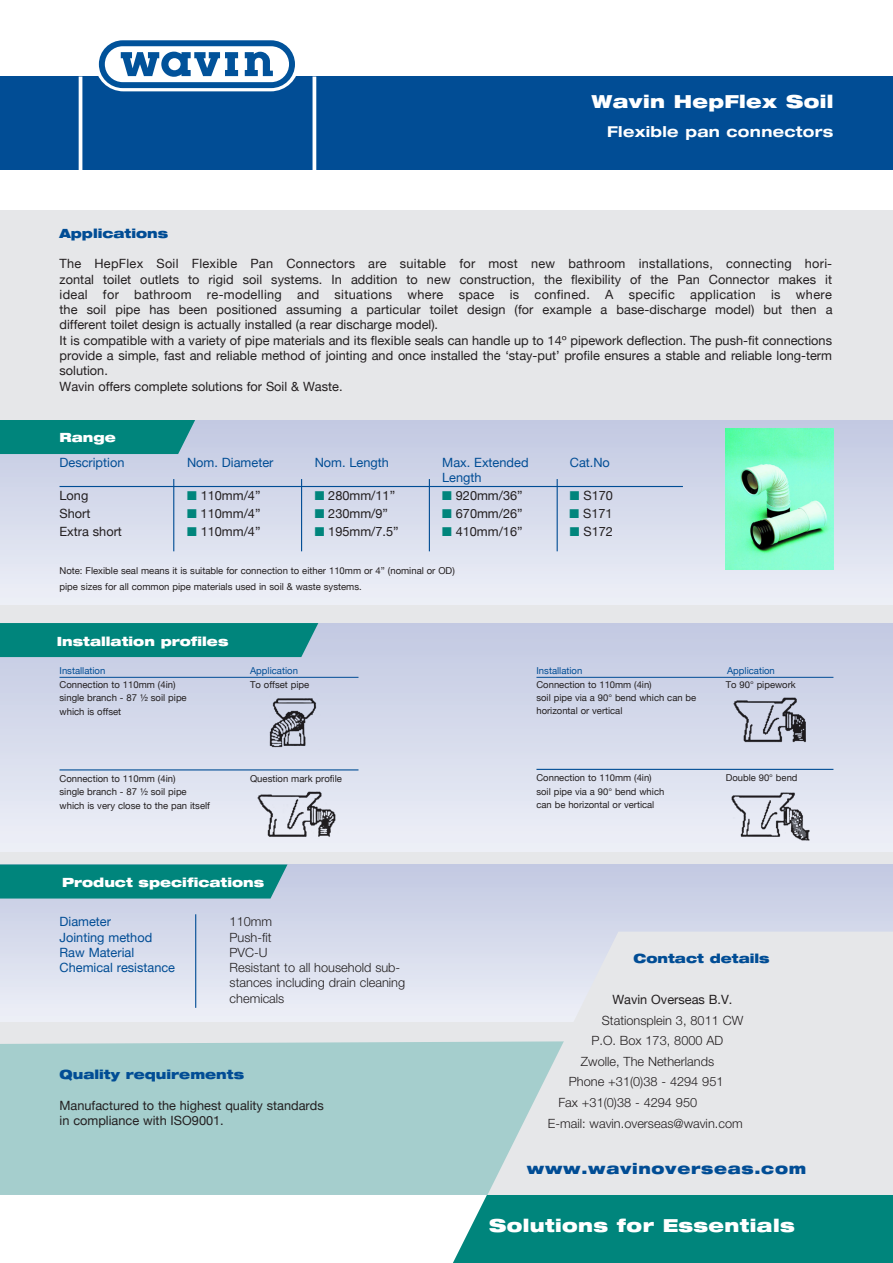
<style>
.page{position:relative;width:893px;height:1263px;background:#fff}
.page>*{position:absolute;margin:0;border:0;box-sizing:border-box;transform-origin:0 0}
.Normaal{font:900 expanded 18px "Helvetica Neue";letter-spacing:.02em;color:#fff}
.t1{font:900 expanded 15px "Helvetica Neue";letter-spacing:.045em;color:#014d95}
.Normaal-2{font:700 expanded 15px "Helvetica Neue";letter-spacing:.02em;color:#fff}
.Normaal-3{font:12.75px/15.3px "Helvetica Neue";color:#231f20;text-align:justify}
.Normaal-4{font:300 12.75px "Helvetica Neue";color:#231f20}
.wavin_nieuw_opsom_te{font:12.75px "Helvetica Neue";color:#014d95}
.wavin_nieuw_opsom_te-2{font:300 12.75px/15.3px "Helvetica Neue";color:#231f20}
.Tussenkoppen{font:900 expanded 12.75px "Helvetica Neue";color:#fff}
.Tussenkoppen-2{font:900 expanded 12.75px "Helvetica Neue";color:#014d95}
.Normaal-5{font:9.6px/15.3px "Helvetica Neue";color:#231f20}
.wavin_nieuw_opsom_te-3{font:9.6px "Helvetica Neue";color:#014d95}
.Normaal-6{font:9.45px "Helvetica Neue";color:#231f20}
.s1{color:#00857c}
</style>
<div class="page">
<div style="left:0;top:210px;width:893px;height:985px;background:#e6e7e9"></div>
<div style="left:0;top:77px;width:893px;height:93px;background:#014d95"></div>
<svg style="left:95px;top:40px;width:204px;height:51px"></svg>
<hr style="left:79px;top:77px;width:3px;height:93px;background:#fff">
<hr style="left:313px;top:77px;width:3px;height:93px;background:#fff">
<div style="left:453px;top:1195px;width:440px;height:68px;background:#00857c"></div>
<div style="left:0;top:421px;width:893px;height:184px;background:linear-gradient(to bottom,#c1c8e1,#edeff7)"></div>
<div style="left:0;top:623px;width:893px;height:229px;background:linear-gradient(to bottom,#c2c8e2,#edf0f7)"></div>
<div style="left:0;top:864px;width:893px;height:158px;background:linear-gradient(to bottom,#c0c8e1,#edeff7)"></div>
<div style="left:0;top:1041px;width:487px;height:154px;background:#a5cecd"></div>
<svg style="left:487px;top:932px;width:406px;height:263px"></svg>
<div style="left:0;top:420px;width:195px;height:34px;background:#00857c"></div>
<div style="left:0;top:623px;width:318px;height:34px;background:#00857c"></div>
<div style="left:0;top:864px;width:287px;height:34px;background:#00857c"></div>
<hr style="left:195px;top:914px;width:1px;height:94px;background:#014d95">
<hr style="left:60px;top:486px;width:623px;height:1px;background:#014d95">
<hr style="left:173px;top:479px;width:1px;height:72px;background:#014d95">
<hr style="left:557px;top:479px;width:1px;height:72px;background:#014d95">
<hr style="left:301px;top:479px;width:1px;height:72px;background:#014d95">
<hr style="left:429px;top:479px;width:1px;height:72px;background:#014d95">
<hr style="left:60px;top:677px;width:298px;height:1px;background:#014d95">
<img style="left:254px;top:693px;width:84px;height:57px">
<img style="left:254px;top:790px;width:84px;height:56px">
<hr style="left:60px;top:769px;width:298px;height:1px;background:#014d95">
<hr style="left:536px;top:677px;width:297px;height:1px;background:#014d95">
<img style="left:730px;top:695px;width:83px;height:56px">
<img style="left:730px;top:790px;width:83px;height:56px">
<hr style="left:536px;top:769px;width:297px;height:1px;background:#014d95">
<img style="left:726px;top:428px;width:107px;height:142px">
<p class="Normaal" style="left:592px;top:90px;width:243px">Wavin HepFlex Soil</p>
<p class="Normaal-2" style="left:607px;top:122px;width:228px">Flexible pan connectors</p>
<p class="Tussenkoppen-2" style="left:60px;top:225px;width:110px">Applications</p>
<p class="Normaal-3" style="left:60px;top:256px;width:774px">The HepFlex Soil Flexible Pan Connectors are suitable for most new bathroom installations, connecting hori&shy;zontal toilet outlets to rigid soil systems. In addition to new construction, the flexibility of the Pan Connector makes it ideal for bathroom re-modelling and situations where space is confined. A specific application is where the soil pipe has been positioned assuming a particular toilet design (for example a base-discharge model) but then a different toilet design is actually installed (a rear discharge model).</p>
<p class="Normaal-3" style="left:60px;top:332px;width:774px">It is compatible with a variety of pipe materials and its flexible seals can handle up to 14º pipework deflection. The push-fit connections provide a simple, fast and reliable method of jointing and once installed the ‘stay-put’ profile ensures a stable and reliable long-term solution.</p>
<p class="Normaal-3" style="left:60px;top:378px;width:285px">Wavin offers complete solutions for Soil &amp; Waste.</p>
<p class="Tussenkoppen" style="left:60px;top:429px;width:58px">Range</p>
<p class="wavin_nieuw_opsom_te" style="left:60px;top:455px;width:66px">Description</p>
<p class="wavin_nieuw_opsom_te" style="left:187px;top:455px;width:88px">Nom. Diameter</p>
<p class="wavin_nieuw_opsom_te" style="left:315px;top:455px;width:76px">Nom. Length</p>
<p class="wavin_nieuw_opsom_te" style="left:442px;top:455px;width:88px">Max. Extended</p>
<p class="wavin_nieuw_opsom_te" style="left:570px;top:455px;width:42px">Cat.No</p>
<p class="wavin_nieuw_opsom_te" style="left:442px;top:470px;width:41px">Length</p>
<p class="Normaal-3" style="left:60px;top:488px;width:30px">Long</p>
<p class="Normaal-3" style="left:187px;top:488px;width:75px"><span class="s1">■</span> 110mm/4”</p>
<p class="Normaal-3" style="left:315px;top:488px;width:82px"><span class="s1">■</span> 280mm/11”</p>
<p class="Normaal-3" style="left:442px;top:488px;width:82px"><span class="s1">■</span> 920mm/36”</p>
<p class="Normaal-3" style="left:570px;top:488px;width:45px"><span class="s1">■</span> S170</p>
<p class="Normaal-3" style="left:60px;top:506px;width:32px">Short</p>
<p class="Normaal-3" style="left:187px;top:506px;width:75px"><span class="s1">■</span> 110mm/4”</p>
<p class="Normaal-3" style="left:315px;top:506px;width:75px"><span class="s1">■</span> 230mm/9”</p>
<p class="Normaal-3" style="left:442px;top:506px;width:82px"><span class="s1">■</span> 670mm/26”</p>
<p class="Normaal-3" style="left:570px;top:506px;width:45px"><span class="s1">■</span> S171</p>
<p class="Normaal-3" style="left:60px;top:524px;width:64px">Extra short</p>
<p class="Normaal-3" style="left:187px;top:524px;width:75px"><span class="s1">■</span> 110mm/4”</p>
<p class="Normaal-3" style="left:315px;top:524px;width:86px"><span class="s1">■</span> 195mm/7.5”</p>
<p class="Normaal-3" style="left:442px;top:524px;width:82px"><span class="s1">■</span> 410mm/16”</p>
<p class="Normaal-3" style="left:570px;top:524px;width:45px"><span class="s1">■</span> S172</p>
<p class="Normaal-5" style="left:60px;top:563px;width:397px">Note: Flexible seal means it is suitable for connection to either 110mm or 4” (nominal or OD) pipe sizes for all common pipe materials used in soil &amp; waste systems.</p>
<p class="Tussenkoppen" style="left:57px;top:633px;width:173px">Installation profiles</p>
<p class="wavin_nieuw_opsom_te-3" style="left:60px;top:665px;width:47px">Installation</p>
<p class="wavin_nieuw_opsom_te-3" style="left:250px;top:665px;width:49px">Application</p>
<p class="Normaal-5" style="left:60px;top:676px;width:118px">Connection to 110mm (4in)</p>
<p class="Normaal-5" style="left:250px;top:676px;width:61px">To offset pipe</p>
<p class="Normaal-5" style="left:60px;top:690px;width:129px">single branch - 87 ½ soil pipe</p>
<p class="Normaal-5" style="left:60px;top:703px;width:63px">which is offset</p>
<p class="Normaal-5" style="left:60px;top:771px;width:118px">Connection to 110mm (4in)</p>
<p class="Normaal-5" style="left:250px;top:771px;width:93px">Question mark profile</p>
<p class="Normaal-5" style="left:60px;top:784px;width:129px">single branch - 87 ½ soil pipe</p>
<p class="Normaal-5" style="left:60px;top:798px;width:152px">which is very close to the pan itself</p>
<p class="Tussenkoppen" style="left:62px;top:874px;width:204px">Product specifications</p>
<p class="wavin_nieuw_opsom_te" style="left:60px;top:914px;width:53px">Diameter</p>
<p class="wavin_nieuw_opsom_te-2" style="left:230px;top:914px;width:44px">110mm</p>
<p class="wavin_nieuw_opsom_te" style="left:60px;top:929px;width:94px">Jointing method</p>
<p class="wavin_nieuw_opsom_te-2" style="left:230px;top:929px;width:44px">Push-fit</p>
<p class="wavin_nieuw_opsom_te" style="left:60px;top:945px;width:76px">Raw Material</p>
<p class="wavin_nieuw_opsom_te-2" style="left:230px;top:944px;width:40px">PVC-U</p>
<p class="wavin_nieuw_opsom_te" style="left:60px;top:960px;width:117px">Chemical resistance</p>
<p class="wavin_nieuw_opsom_te-2" style="left:230px;top:960px;width:177px">Resistant to all household sub&shy;stances including drain cleaning chemicals</p>
<p class="Tussenkoppen-2" style="left:60px;top:1066px;width:186px">Quality requirements</p>
<p class="Normaal-3" style="left:60px;top:1097px;width:266px">Manufactured to the highest quality standards</p>
<p class="Normaal-3" style="left:60px;top:1113px;width:166px">in compliance with ISO9001.</p>
<p class="wavin_nieuw_opsom_te-3" style="left:536px;top:665px;width:47px">Installation</p>
<p class="wavin_nieuw_opsom_te-3" style="left:727px;top:665px;width:49px">Application</p>
<p class="Normaal-6" style="left:536px;top:679px;width:117px">Connection to 110mm (4in)</p>
<p class="Normaal-6" style="left:726px;top:679px;width:72px">To 90° pipework</p>
<p class="Normaal-6" style="left:536px;top:692px;width:161px">soil pipe via a 90° bend which can be</p>
<p class="Normaal-6" style="left:536px;top:705px;width:88px">horizontal or vertical</p>
<p class="Normaal-6" style="left:536px;top:772px;width:117px">Connection to 110mm (4in)</p>
<p class="Normaal-6" style="left:726px;top:772px;width:73px">Double 90° bend</p>
<p class="Normaal-6" style="left:536px;top:785px;width:129px">soil pipe via a 90° bend which</p>
<p class="Normaal-6" style="left:536px;top:799px;width:119px">can be horizontal or vertical</p>
<p class="Tussenkoppen-2" style="left:633px;top:950px;width:138px">Contact details</p>
<p class="Normaal-3" style="left:612px;top:992px;width:121px">Wavin Overseas B.V.</p>
<p class="Normaal-4" style="left:602px;top:1012px;width:143px">Stationsplein 3, 8011 CW</p>
<p class="Normaal-4" style="left:591px;top:1033px;width:133px">P.O. Box 173, 8000 AD</p>
<p class="Normaal-4" style="left:581px;top:1053px;width:135px">Zwolle, The Netherlands</p>
<p class="Normaal-4" style="left:569px;top:1074px;width:156px">Phone +31(0)38 - 4294 951</p>
<p class="Normaal-4" style="left:558px;top:1095px;width:140px">Fax +31(0)38 - 4294 950</p>
<p class="Normaal-4" style="left:548px;top:1115px;width:196px">E-mail: wavin.overseas@wavin.com</p>
<p class="t1" style="left:527px;top:1159px;width:281px">www.wavinoverseas.com</p>
<p class="Normaal" style="left:489px;top:1214px;width:307px">Solutions for Essentials</p>
</div>
